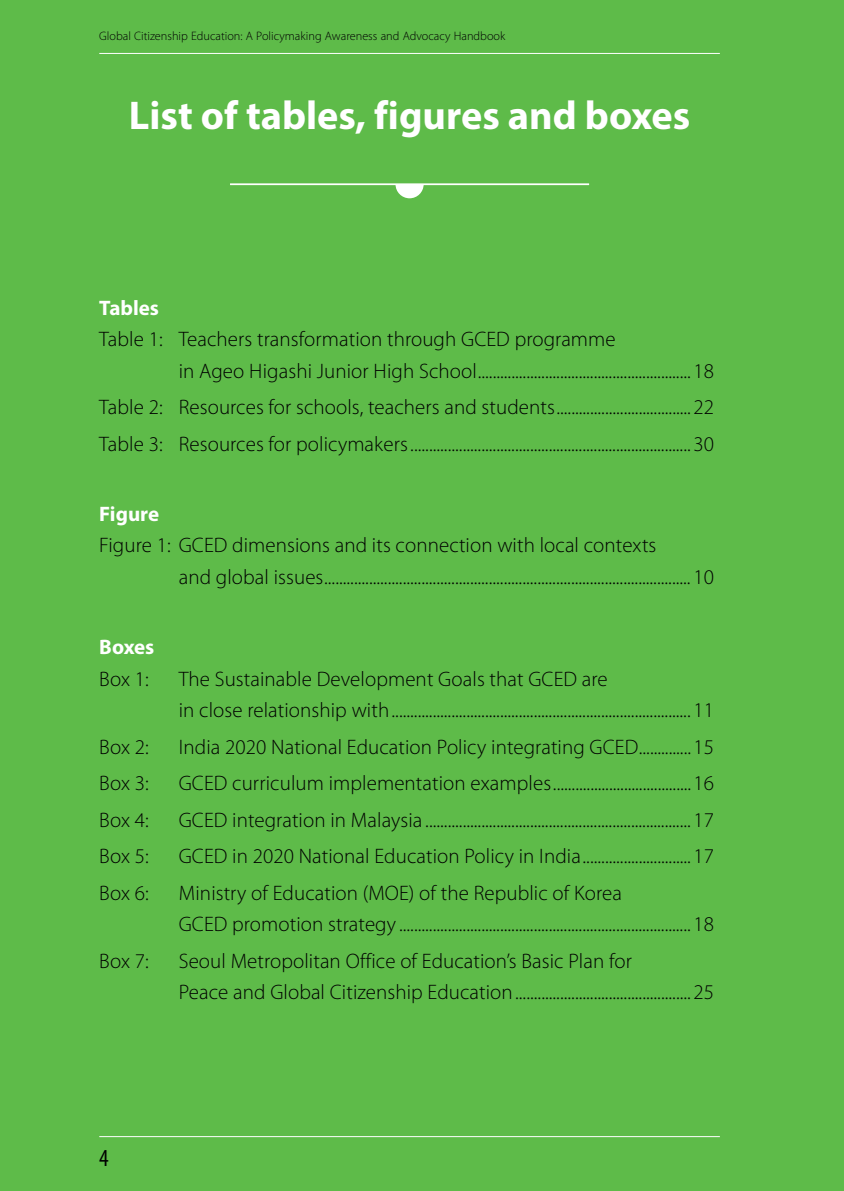
<style>
.page{position:relative;width:844px;height:1191px;background:#fff}
.page>*{position:absolute;margin:0;border:0;box-sizing:border-box;transform-origin:0 0}
.t1{font:700 40.25px "Myriad Pro";color:#fff}
.t2{font:condensed 24.5px "Myriad Pro";color:#000}
.t3{font:300 21px/31.5px "Myriad Pro";letter-spacing:.005em;color:#000}
.t4{font:700 21px "Myriad Pro";color:#fff}
.t5{font:300 12.25px "Myriad Pro";color:#000}
</style>
<div class="page">
<div style="left:0;top:0;width:843px;height:1191px;background:#5ebb49"></div>
<hr style="left:99px;top:53px;width:620px;height:1px;background:#fff">
<hr style="left:99px;top:1136px;width:620px;height:1px;background:#fff">
<hr style="left:230px;top:183px;width:359px;height:2px;background:#fff">
<svg style="left:395px;top:185px;width:28px;height:13px"></svg>
<p class="t5" style="left:99px;top:28px;width:407px">Global Citizenship Education: A Policymaking Awareness and Advocacy Handbook</p>
<h1 class="t1" style="left:129px;top:90px;width:562px">List of tables, figures and boxes</h1>
<p class="t4" style="left:99px;top:294px;width:61px">Tables</p>
<p class="t3" style="left:179px;top:323px;width:536px;text-indent:-79px">Table 1: Teachers transformation through GCED programme<br>in Ageo Higashi Junior High School......................................................... 18</p>
<p class="t3" style="left:99px;top:389px;width:616px;line-height:36.4px">Table 2: Resources for schools, teachers and students....................................22<br>Table 3: Resources for policymakers........................................................................... 30</p>
<p class="t4" style="left:99px;top:500px;width:61px">Figure</p>
<p class="t3" style="left:179px;top:529px;width:536px;text-indent:-79px">Figure 1: GCED dimensions and its connection with local contexts<br>and global issues.................................................................................................. 10</p>
<p class="t4" style="left:99px;top:633px;width:57px">Boxes</p>
<p class="t3" style="left:99px;top:663px;width:51px">Box 1:</p>
<p class="t3" style="left:179px;top:663px;width:536px">The Sustainable Development Goals that GCED are<br>in close relationship with................................................................................ 11</p>
<p class="t3" style="left:99px;top:731px;width:51px">Box 2:</p>
<p class="t3" style="left:179px;top:731px;width:536px">India 2020 National Education Policy integrating GCED..............15</p>
<p class="t3" style="left:99px;top:767px;width:51px">Box 3:</p>
<p class="t3" style="left:179px;top:767px;width:536px">GCED curriculum implementation examples.....................................16</p>
<p class="t3" style="left:99px;top:804px;width:51px">Box 4:</p>
<p class="t3" style="left:179px;top:804px;width:536px">GCED integration in Malaysia ....................................................................... 17</p>
<p class="t3" style="left:99px;top:840px;width:51px">Box 5:</p>
<p class="t3" style="left:179px;top:840px;width:536px">GCED in 2020 National Education Policy in India.............................17</p>
<p class="t3" style="left:99px;top:876px;width:51px">Box 6:</p>
<p class="t3" style="left:179px;top:876px;width:536px">Ministry of Education (MOE) of the Republic of Korea<br>GCED promotion strategy .............................................................................. 18</p>
<p class="t3" style="left:99px;top:944px;width:51px">Box 7:</p>
<p class="t3" style="left:179px;top:944px;width:536px">Seoul Metropolitan Office of Education’s Basic Plan for<br>Peace and Global Citizenship Education...............................................25</p>
<p class="t2" style="left:99px;top:1142px;width:11px">4</p>
</div>
